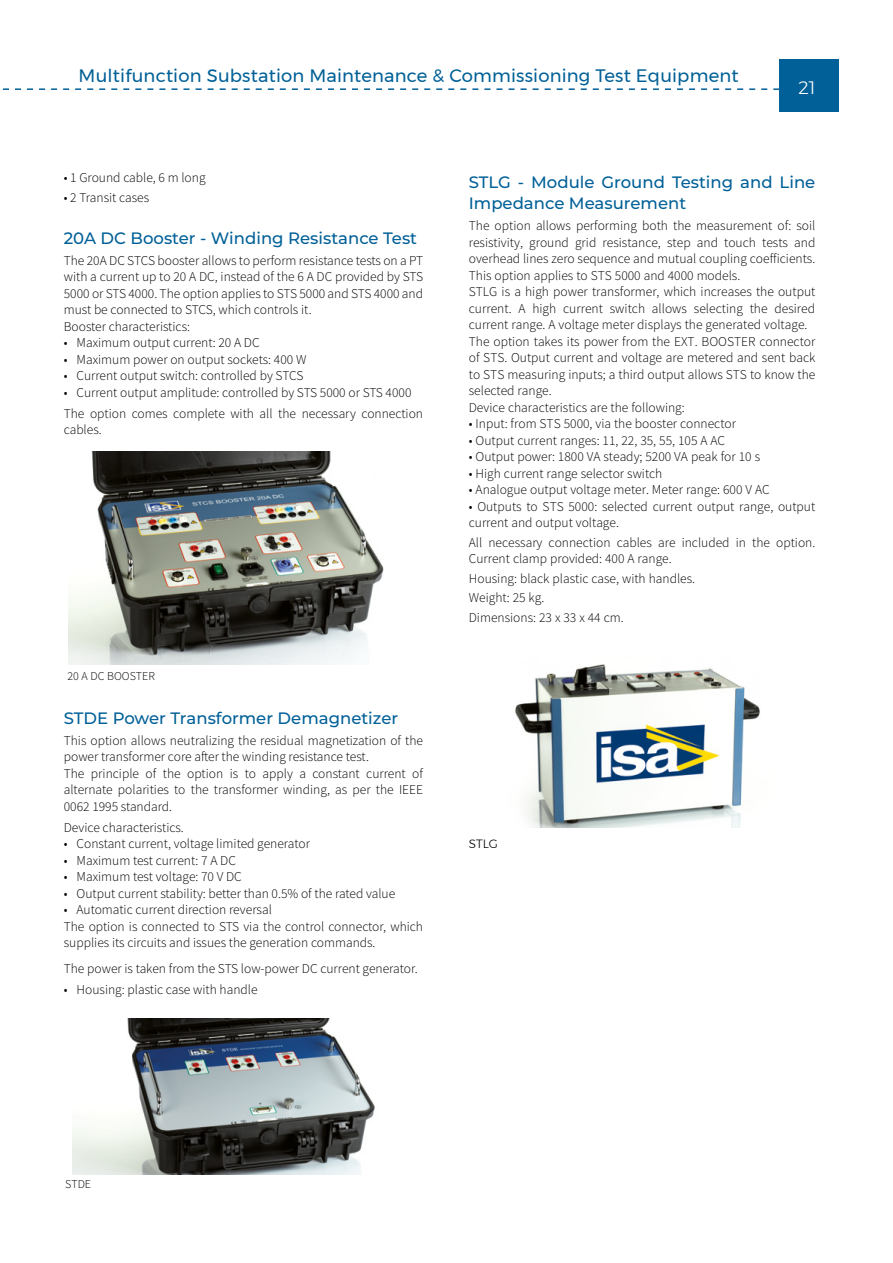
<style>
.page{position:relative;width:893px;height:1263px;background:#fff}
.page>*{position:absolute;margin:0;border:0;box-sizing:border-box;transform-origin:0 0}
.t1{font:18px "Montserrat";letter-spacing:.01em;color:#006097}
.t2{font:300 18px "Montserrat";color:#fff}
.t3{font:500 16.5px/21px "Montserrat";color:#006098}
.t4{font:300 13.5px/16.5px "Source Sans Pro";color:#000}
.t5{font:300 12px "Source Sans Pro";color:#000}
.t6{font:300 12px "Montserrat";color:#000}
</style>
<div class="page">
<div style="left:779px;top:59px;width:60px;height:52px;background:#006097"></div>
<svg style="left:2px;top:88px;width:777px;height:2px"></svg>
<img style="left:68px;top:451px;width:316px;height:214px">
<img style="left:515px;top:664px;width:245px;height:164px">
<img style="left:72px;top:1018px;width:303px;height:156px">
<h1 class="t1" style="left:79px;top:62px;width:661px">Multifunction Substation Maintenance &amp; Commissioning Test Equipment</h1>
<h1 class="t2" style="left:798px;top:74px;width:18px">21</h1>
<p class="t4" style="left:64px;top:170px;width:143px">• 1 Ground cable, 6 m long</p>
<p class="t4" style="left:64px;top:189px;width:87px">• 2 Transit cases</p>
<p class="t3" style="left:64px;top:227px;width:355px">20A DC Booster - Winding Resistance Test</p>
<p class="t4" style="left:64px;top:252px;width:361px">The 20A DC STCS booster allows to perform resistance tests on a PT with a current up to 20 A DC, instead of the 6 A DC provided by STS 5000 or STS 4000. The option applies to STS 5000 and STS 4000 and must be connected to STCS, which controls it.<br>Booster characteristics:</p>
<p class="t4" style="left:64px;top:335px;width:197px">• Maximum output current: 20 A DC</p>
<p class="t4" style="left:64px;top:351px;width:244px">• Maximum power on output sockets: 400 W</p>
<p class="t4" style="left:64px;top:368px;width:241px">• Current output switch: controlled by STCS</p>
<p class="t4" style="left:64px;top:382px;width:361px;line-height:21px">• Current output amplitude: controlled by STS 5000 or STS 4000<br>The option comes complete with all the necessary connection</p>
<p class="t4" style="left:64px;top:422px;width:40px">cables.</p>
<p class="t5" style="left:67px;top:669px;width:89px">20 A DC BOOSTER</p>
<p class="t3" style="left:64px;top:707px;width:336px">STDE Power Transformer Demagnetizer</p>
<p class="t4" style="left:64px;top:732px;width:361px">This option allows neutralizing the residual magnetization of the power transformer core after the winding resistance test.<br>The principle of the option is to apply a constant current of alternate polarities to the transformer winding, as per the IEEE 0062 1995 standard.</p>
<p class="t4" style="left:64px;top:819px;width:122px">Device characteristics.</p>
<p class="t4" style="left:64px;top:836px;width:248px">• Constant current, voltage limited generator</p>
<p class="t4" style="left:64px;top:852px;width:174px">• Maximum test current: 7 A DC</p>
<p class="t4" style="left:64px;top:869px;width:180px">• Maximum test voltage: 70 V DC</p>
<p class="t4" style="left:64px;top:885px;width:333px">• Output current stability: better than 0.5% of the rated value</p>
<p class="t4" style="left:64px;top:902px;width:361px">• Automatic current direction reversal<br>The option is connected to STS via the control connector, which supplies its circuits and issues the generation commands.</p>
<p class="t4" style="left:64px;top:960px;width:355px">The power is taken from the STS low-power DC current generator.</p>
<p class="t4" style="left:64px;top:981px;width:195px">• Housing: plastic case with handle</p>
<p class="t3" style="left:469px;top:171px;width:348px">STLG - Module Ground Testing and Line<br>Impedance Measurement</p>
<p class="t4" style="left:469px;top:217px;width:348px">The option allows performing both the measurement of: soil resistivity, ground grid resistance, step and touch tests and overhead lines zero sequence and mutual coupling coefficients.<br>This option applies to STS 5000 and 4000 models.<br>STLG is a high power transformer, which increases the output current. A high current switch allows selecting the desired current range. A voltage meter displays the generated voltage.<br>The option takes its power from the EXT. BOOSTER connector of STS. Output current and voltage are metered and sent back to STS measuring inputs; a third output allows STS to know the selected range.<br>Device characteristics are the following:</p>
<p class="t4" style="left:469px;top:415px;width:269px">• Input: from STS 5000, via the booster connector</p>
<p class="t4" style="left:469px;top:432px;width:258px">• Output current ranges: 11, 22, 35, 55, 105 A AC</p>
<p class="t4" style="left:469px;top:448px;width:293px">• Output power: 1800 VA steady; 5200 VA peak for 10 s</p>
<p class="t4" style="left:469px;top:465px;width:195px">• High current range selector switch</p>
<p class="t4" style="left:469px;top:481px;width:302px">• Analogue output voltage meter. Meter range: 600 V AC</p>
<p class="t4" style="left:469px;top:498px;width:348px">• Outputs to STS 5000: selected current output range, output current and output voltage.</p>
<p class="t4" style="left:469px;top:534px;width:348px">All necessary connection cables are included in the option.<br>Current clamp provided: 400 A range.</p>
<p class="t4" style="left:469px;top:568px;width:228px;line-height:19.5px">Housing: black plastic case, with handles.<br>Weight: 25 kg.<br>Dimensions: 23 x 33 x 44 cm.</p>
<p class="t6" style="left:469px;top:834px;width:31px">STLG</p>
<p class="t5" style="left:65px;top:1177px;width:27px">STDE</p>
</div>
